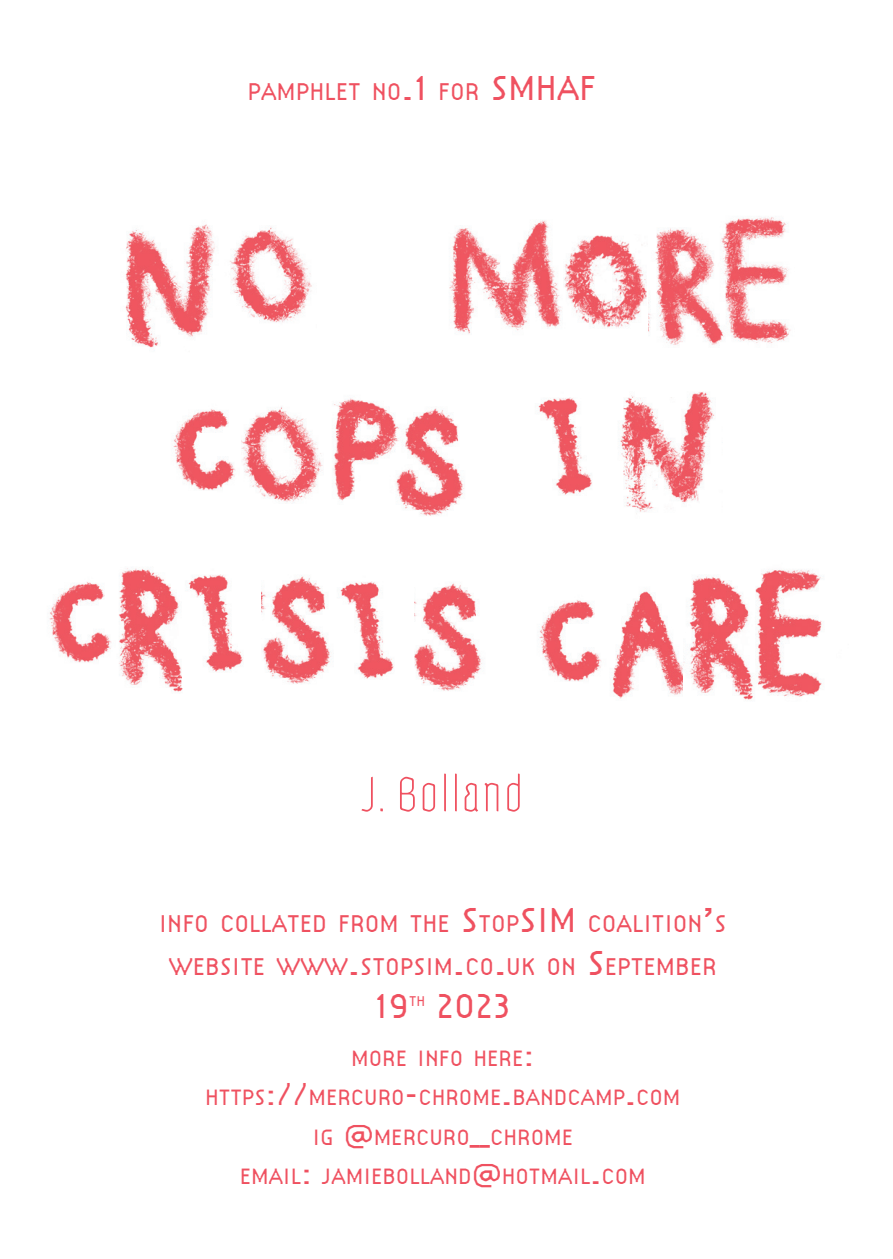
<style>
.page{position:relative;width:893px;height:1259px;background:#fff}
.page>*{position:absolute;margin:0;border:0;box-sizing:border-box;transform-origin:0 0}
.t1{font:200 54px "Adso";color:#ef5160}
.t2{font:300 36px "Citizen OT";color:#ef5160}
.t3{font:300 25.2px/43.2px "Citizen OT";color:#ef5160;text-align:center}
.t4{font:300 23.1px/39.6px "Citizen OT";color:#ef5160;text-align:center}
.t5{font:300 14.7px "Citizen OT";color:#ef5160}
.s1{font-size:36px}
.s2{font-size:33px}
</style>
<div class="page">
<img style="left:610px;top:591px;width:74px;height:108px">
<img style="left:173px;top:409px;width:63px;height:82px">
<img style="left:449px;top:220px;width:113px;height:114px">
<img style="left:684px;top:569px;width:138px;height:131px">
<img style="left:564px;top:235px;width:83px;height:93px">
<img style="left:648px;top:217px;width:143px;height:128px">
<img style="left:333px;top:398px;width:131px;height:118px">
<img style="left:241px;top:407px;width:82px;height:96px">
<img style="left:538px;top:397px;width:54px;height:98px">
<img style="left:620px;top:392px;width:94px;height:120px">
<img style="left:49px;top:582px;width:63px;height:81px">
<img style="left:119px;top:568px;width:64px;height:124px">
<img style="left:261px;top:575px;width:70px;height:109px">
<img style="left:340px;top:581px;width:142px;height:110px">
<img style="left:539px;top:600px;width:63px;height:82px">
<img style="left:125px;top:224px;width:187px;height:124px">
<img style="left:188px;top:574px;width:55px;height:98px">
<p class="t3" style="left:248px;top:70px;width:283px">PAMPHLET NO<span class="s1">.1</span> FOR <span class="s1">SMHAF</span></p>
<h1 class="t1" style="left:361px;top:754px;width:164px">J. Bolland</h1>
<p class="t3" style="left:159px;top:902px;width:565px">INFO COLLATED FROM THE <span class="s1">S</span>TOP<span class="s1">SIM</span> COALITION<span class="s1">’</span>S<br>WEBSITE WWW<span class="s1">.</span>STOPSIM<span class="s1">.</span>CO<span class="s1">.</span>UK ON <span class="s1">S</span>EPTEMBER</p>
<h2 class="t2" style="left:375px;top:988px;width:36px">19</h2>
<p class="t5" style="left:409px;top:994px;width:18px">TH</p>
<h2 class="t2" style="left:436px;top:988px;width:76px">2023</h2>
<p class="t4" style="left:205px;top:1038px;width:477px">MORE INFO HERE<span class="s2">:<br></span>HTTPS<span class="s2">://</span>MERCURO<span class="s2">-</span>CHROME<span class="s2">.</span>BANDCAMP<span class="s2">.</span>COM<br>IG <span class="s2">@</span>MERCURO<span class="s2">__</span>CHROME<br>EMAIL<span class="s2">:</span> JAMIEBOLLAND<span class="s2">@</span>HOTMAIL<span class="s2">.</span>COM</p>
</div>
